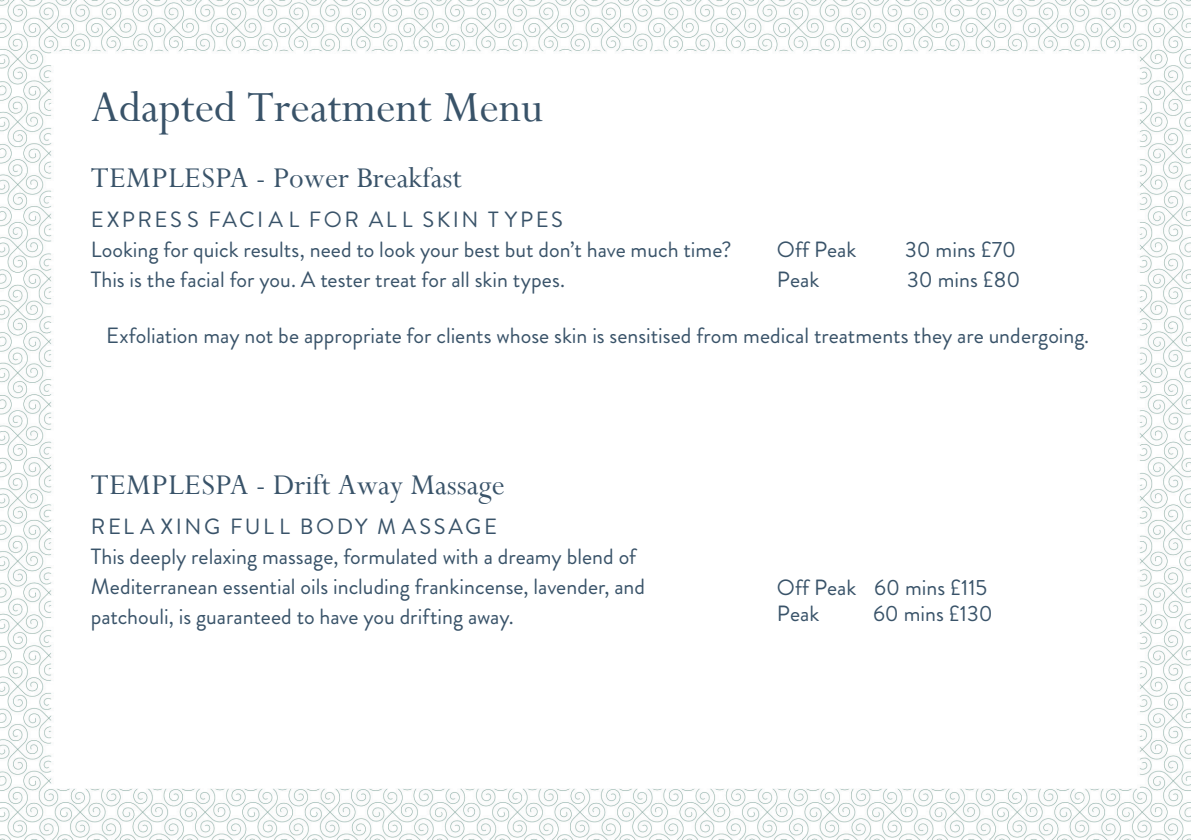
<style>
.page{position:relative;width:1191px;height:840px;background:#fff}
.page>*{position:absolute;margin:0;border:0;box-sizing:border-box;transform-origin:0 0}
.t1{font:48px "Perpetua";color:#395369}
.t2{font:32px "Perpetua";color:#395369}
.t3{font:22px/30px "Brandon Grotesque";color:#395369}
</style>
<div class="page">
<img style="left:0;top:0;width:1190px;height:839px">
<h1 class="t1" style="left:91px;top:77px;width:454px">Adapted Treatment Menu</h1>
<h2 class="t2" style="left:91px;top:158px;width:372px">TEMPLESPA - Power Breakfast</h2>
<p class="t3" style="left:91px;top:204px;width:642px">EXPRES S FACI A L FOR AL L SKIN T YPES<br>Looking for quick results, need to look your best but don’t have much time?<br>This is the facial for you. A tester treat for all skin types.</p>
<p class="t3" style="left:777px;top:235px;width:81px">Off Peak</p>
<p class="t3" style="left:905px;top:235px;width:112px">30 mins £70</p>
<p class="t3" style="left:777px;top:265px;width:44px">Peak</p>
<p class="t3" style="left:907px;top:265px;width:115px">30 mins £80</p>
<p class="t3" style="left:106px;top:321px;width:984px">Exfoliation may not be appropriate for clients whose skin is sensitised from medical treatments they are undergoing.</p>
<h2 class="t2" style="left:91px;top:464px;width:415px">TEMPLESPA - Drift Away Massage</h2>
<p class="t3" style="left:91px;top:511px;width:556px">REL A XING FUL L BODY M ASSAGE<br>This deeply relaxing massage, formulated with a dreamy blend of Mediterranean essential oils including frankincense, lavender, and patchouli, is guaranteed to have you drifting away.</p>
<p class="t3" style="left:777px;top:574px;width:212px;line-height:26.4px">Off Peak 60 mins £115<br>Peak</p>
<p class="t3" style="left:873px;top:599px;width:121px">60 mins £130</p>
</div>
